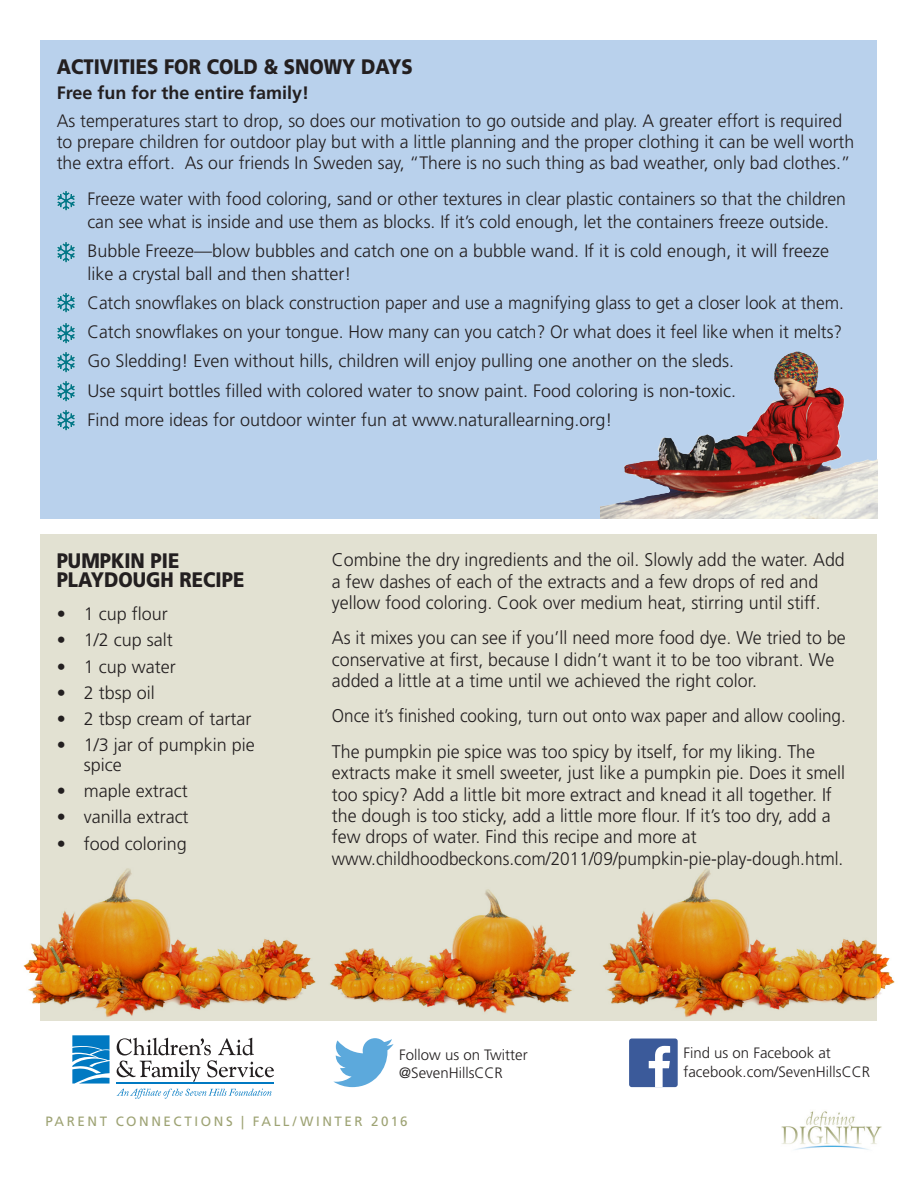
<style>
.page{position:relative;width:918px;height:1188px;background:#fff}
.page>*{position:absolute;margin:0;border:0;box-sizing:border-box;transform-origin:0 0}
.Bullet_lists{font:900 21px/19.5px "Frutiger LT Std";color:#231f20;scale:.88 1}
.Peters_Body_Copy{font:300 18.3px/21.5px "Frutiger LT Std";color:#231f20}
.Peters_Body_Copy-2{font:300 18.3px "Frutiger LT Std";color:#231f20;scale:.93 1}
.Peters_Body_Copy-3{font:300 18px/21px "Frutiger LT Std";color:#231f20}
.Peters_Body_Copy-4{font:300 18px "Frutiger LT Std";color:#231f20;scale:.96 1}
.Peters_Body_Copy-5{font:700 18px "Frutiger LT Std";color:#231f20}
.Heading{font:300 15px "Frutiger LT Std";color:#231f20}
.Large_Heading{font:13.5px "Frutiger LT Std";letter-spacing:.195em;color:#9ea374}
</style>
<div class="page">
<div style="left:40px;top:534px;width:838px;height:487px;background:#e2e1d2"></div>
<div style="left:40px;top:40px;width:838px;height:479px;background:#b9d1ec"></div>
<img style="left:781px;top:1111px;width:101px;height:39px">
<hr style="left:117px;top:1082px;width:157px;height:2px;background:#0079c2">
<svg style="left:72px;top:1035px;width:38px;height:49px;background:#3997cf"></svg>
<svg style="left:117px;top:1089px;width:154px;height:10px"></svg>
<svg style="left:117px;top:1038px;width:157px;height:44px"></svg>
<svg style="left:333px;top:1038px;width:61px;height:49px"></svg>
<div style="left:629px;top:1039px;width:49px;height:48px;background:#3b5a9a;border-radius:3px"></div>
<svg style="left:649px;top:1046px;width:21px;height:41px"></svg>
<img style="left:57px;top:191px;width:18px;height:20px">
<img style="left:57px;top:242px;width:18px;height:20px">
<img style="left:57px;top:293px;width:18px;height:20px">
<img style="left:57px;top:323px;width:18px;height:20px">
<img style="left:57px;top:352px;width:18px;height:20px">
<img style="left:57px;top:381px;width:18px;height:21px">
<img style="left:57px;top:410px;width:18px;height:20px">
<img style="left:330px;top:889px;width:246px;height:125px">
<img style="left:23px;top:868px;width:293px;height:149px">
<img style="left:602px;top:857px;width:293px;height:164px">
<img style="left:601px;top:320px;width:277px;height:199px">
<p class="Bullet_lists" style="left:57px;top:56px;width:406px">ACTIVITIES FOR COLD &amp; SNOWY DAYS</p>
<p class="Peters_Body_Copy-5" style="left:57px;top:82px;width:254px">Free fun for the entire family!</p>
<p class="Peters_Body_Copy-3" style="left:57px;top:110px;width:799px">As temperatures start to drop, so does our motivation to go outside and play. A greater effort is required to prepare children for outdoor play but with a little planning and the proper clothing it can be well worth the extra effort. As our friends In Sweden say, “There is no such thing as bad weather, only bad clothes.”</p>
<p class="Peters_Body_Copy-3" style="left:87px;top:188px;width:760px;line-height:22.5px">Freeze water with food coloring, sand or other textures in clear plastic containers so that the children can see what is inside and use them as blocks. If it’s cold enough, let the containers freeze outside.</p>
<p class="Peters_Body_Copy-3" style="left:87px;top:240px;width:743px;line-height:22.5px">Bubble Freeze—blow bubbles and catch one on a bubble wand. If it is cold enough, it will freeze like a crystal ball and then shatter!</p>
<p class="Peters_Body_Copy-4" style="left:87px;top:292px;width:790px">Catch snowflakes on black construction paper and use a magnifying glass to get a closer look at them.</p>
<p class="Peters_Body_Copy-3" style="left:87px;top:322px;width:756px">Catch snowflakes on your tongue. How many can you catch? Or what does it feel like when it melts?</p>
<p class="Peters_Body_Copy-3" style="left:87px;top:351px;width:648px">Go Sledding! Even without hills, children will enjoy pulling one another on the sleds.</p>
<p class="Peters_Body_Copy-3" style="left:87px;top:380px;width:650px">Use squirt bottles filled with colored water to snow paint. Food coloring is non-toxic.</p>
<p class="Peters_Body_Copy-3" style="left:87px;top:409px;width:527px">Find more ideas for outdoor winter fun at www.naturallearning.org!</p>
<p class="Bullet_lists" style="left:57px;top:550px;width:215px">PUMPKIN PIE<br>PLAYDOUGH RECIPE</p>
<p class="Peters_Body_Copy-3" style="left:57px;top:604px;width:113px">• 1 cup flour</p>
<p class="Peters_Body_Copy-3" style="left:57px;top:630px;width:118px">• 1/2 cup salt</p>
<p class="Peters_Body_Copy-3" style="left:57px;top:656px;width:121px">• 1 cup water</p>
<p class="Peters_Body_Copy-3" style="left:57px;top:682px;width:100px">• 2 tbsp oil</p>
<p class="Peters_Body_Copy-3" style="left:57px;top:709px;width:196px">• 2 tbsp cream of tartar</p>
<p class="Peters_Body_Copy-3" style="left:84px;top:736px;width:173px;line-height:19.5px;text-indent:-27px">• 1/3 jar of pumpkin pie spice</p>
<p class="Peters_Body_Copy-3" style="left:57px;top:781px;width:132px">• maple extract</p>
<p class="Peters_Body_Copy-3" style="left:57px;top:807px;width:133px">• vanilla extract</p>
<p class="Peters_Body_Copy-3" style="left:57px;top:833px;width:132px">• food coloring</p>
<p class="Peters_Body_Copy" style="left:332px;top:550px;width:515px">Combine the dry ingredients and the oil. Slowly add the water. Add a few dashes of each of the extracts and a few drops of red and yellow food coloring. Cook over medium heat, stirring until stiff.</p>
<p class="Peters_Body_Copy" style="left:332px;top:628px;width:516px">As it mixes you can see if you’ll need more food dye. We tried to be conservative at first, because I didn’t want it to be too vibrant. We added a little at a time until we achieved the right color.</p>
<p class="Peters_Body_Copy-2" style="left:332px;top:706px;width:554px">Once it’s finished cooking, turn out onto wax paper and allow cooling.</p>
<p class="Peters_Body_Copy" style="left:332px;top:741px;width:515px">The pumpkin pie spice was too spicy by itself, for my liking. The extracts make it smell sweeter, just like a pumpkin pie. Does it smell too spicy? Add a little bit more extract and knead it all together. If the dough is too sticky, add a little more flour. If it’s too dry, add a few drops of water. Find this recipe and more at www.childhoodbeckons.com/2011/09/pumpkin-pie-play-dough.html.</p>
<p class="Heading" style="left:399px;top:1046px;width:130px">Follow us on Twitter</p>
<p class="Heading" style="left:399px;top:1065px;width:105px">@SevenHillsCCR</p>
<p class="Heading" style="left:683px;top:1045px;width:149px">Find us on Facebook at</p>
<p class="Heading" style="left:683px;top:1063px;width:188px">facebook.com/SevenHillsCCR</p>
<p class="Large_Heading" style="left:45px;top:1113px;width:364px">PARENT CONNECTIONS | FALL/WINTER 2016</p>
</div>
